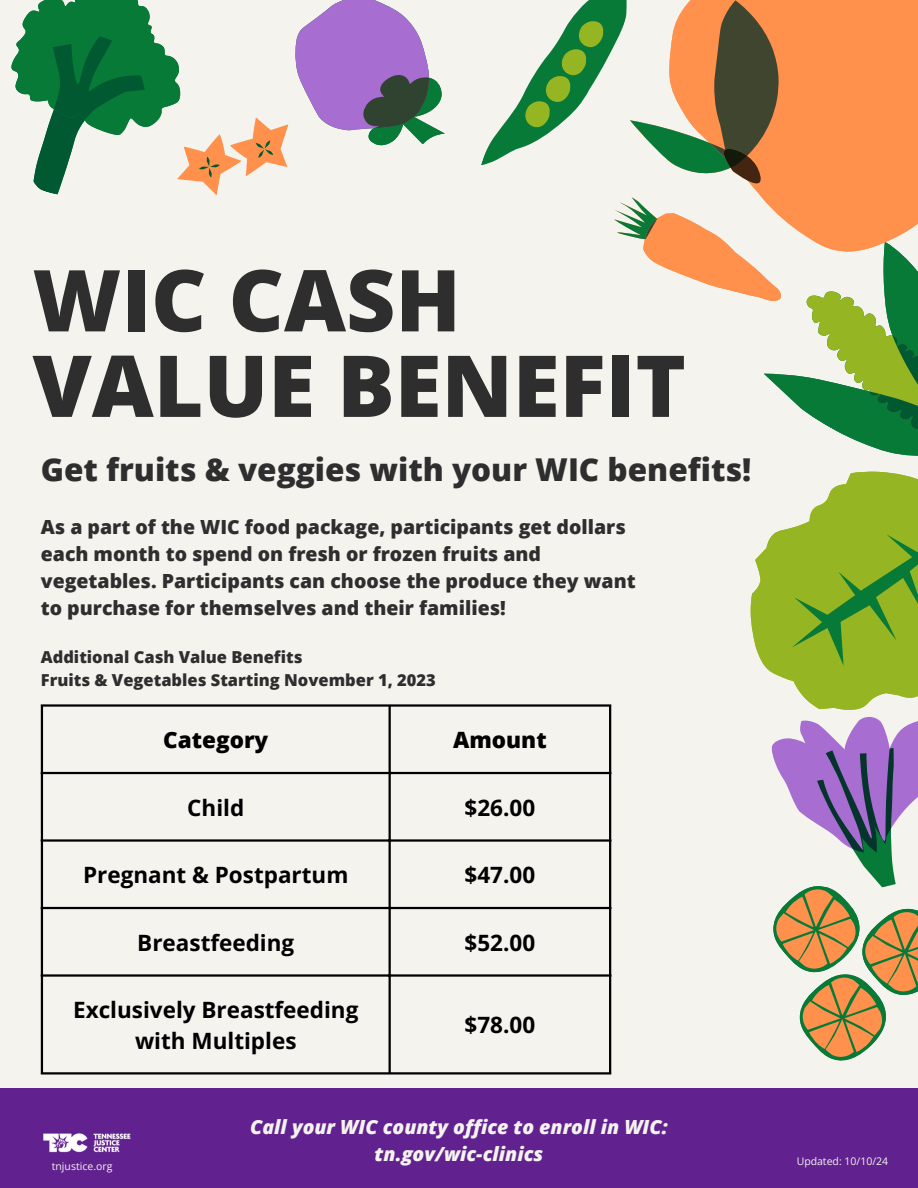
<style>
.page{position:relative;width:918px;height:1188px;background:#f4f3ee}
.page>*{position:absolute;margin:0;border:0;box-sizing:border-box;transform-origin:0 0}
.t1{font:800 85.5px/85.5px "Open Sans";color:#2e2e2e}
.t2{font:800 31.5px "Open Sans";color:#2e2e2e}
.t3{font:700 22.5px/30.3px "Open Sans";color:#000;text-align:center}
.t4{font:800 22.5px "Open Sans";color:#000}
.t5{font:800 19.5px/27px "Open Sans";color:#2e2e2e}
.t6{font:italic 800 19.5px/27px "Open Sans";color:#f4f3ee;text-align:center}
.t7{font:800 16.5px "Open Sans";color:#2e2e2e}
.t8{font:10.5px "Open Sans";color:#f4f3ee}
</style>
<div class="page">
<svg style="left:750px;top:543px;width:168px;height:167px"></svg>
<svg style="left:768px;top:498px;width:150px;height:193px;background:#8eb330"></svg>
<svg style="left:828px;top:455px;width:90px;height:43px"></svg>
<svg style="left:771px;top:717px;width:147px;height:344px"></svg>
<svg style="left:481px;top:0;width:437px;height:455px"></svg>
<svg style="left:11px;top:0;width:434px;height:196px"></svg>
<hr style="left:41px;top:707px;width:2px;height:365px;background:#000">
<hr style="left:389px;top:707px;width:2px;height:365px;background:#000">
<hr style="left:609px;top:707px;width:2px;height:365px;background:#000">
<hr style="left:41px;top:704px;width:570px;height:3px;background:#000">
<hr style="left:41px;top:772px;width:570px;height:2px;background:#000">
<hr style="left:41px;top:839px;width:570px;height:3px;background:#000">
<hr style="left:41px;top:907px;width:570px;height:2px;background:#000">
<hr style="left:41px;top:974px;width:570px;height:3px;background:#000">
<hr style="left:41px;top:1072px;width:570px;height:3px;background:#000">
<div style="left:0;top:1088px;width:918px;height:100px;background:#61218f"></div>
<img style="left:43px;top:1133px;width:88px;height:20px">
<h4 class="t1" style="left:32px;top:255px;width:655px">WIC CASH<br>VALUE BENEFIT</h4>
<p class="t2" style="left:41px;top:447px;width:712px">Get fruits &amp; veggies with your WIC benefits!</p>
<p class="t5" style="left:41px;top:513px;width:596px">As a part of the WIC food package, participants get dollars each month to spend on fresh or frozen fruits and vegetables. Participants can choose the produce they want to purchase for themselves and their families!</p>
<p class="t7" style="left:41px;top:646px;width:263px">Additional Cash Value Benefits</p>
<p class="t7" style="left:41px;top:668px;width:396px">Fruits &amp; Vegetables Starting November 1, 2023</p>
<p class="t4" style="left:163px;top:724px;width:107px">Category</p>
<p class="t4" style="left:453px;top:724px;width:95px">Amount</p>
<p class="t3" style="left:187px;top:792px;width:59px">Child</p>
<p class="t3" style="left:465px;top:792px;width:72px">$26.00</p>
<p class="t3" style="left:83px;top:859px;width:267px">Pregnant &amp; Postpartum</p>
<p class="t3" style="left:465px;top:859px;width:72px">$47.00</p>
<p class="t3" style="left:137px;top:927px;width:158px">Breastfeeding</p>
<h1 class="t3" style="left:465px;top:927px;width:72px">$52.00</h1>
<p class="t3" style="left:73px;top:994px;width:287px">Exclusively Breastfeeding with Multiples</p>
<h2 class="t3" style="left:465px;top:1009px;width:72px">$78.00</h2>
<p class="t8" style="left:52px;top:1159px;width:62px">tnjustice.org</p>
<p class="t6" style="left:250px;top:1113px;width:419px">Call your WIC county office to enroll in WIC: tn.gov/wic-clinics</p>
<p class="t8" style="left:797px;top:1154px;width:93px">Updated: 10/10/24</p>
</div>
